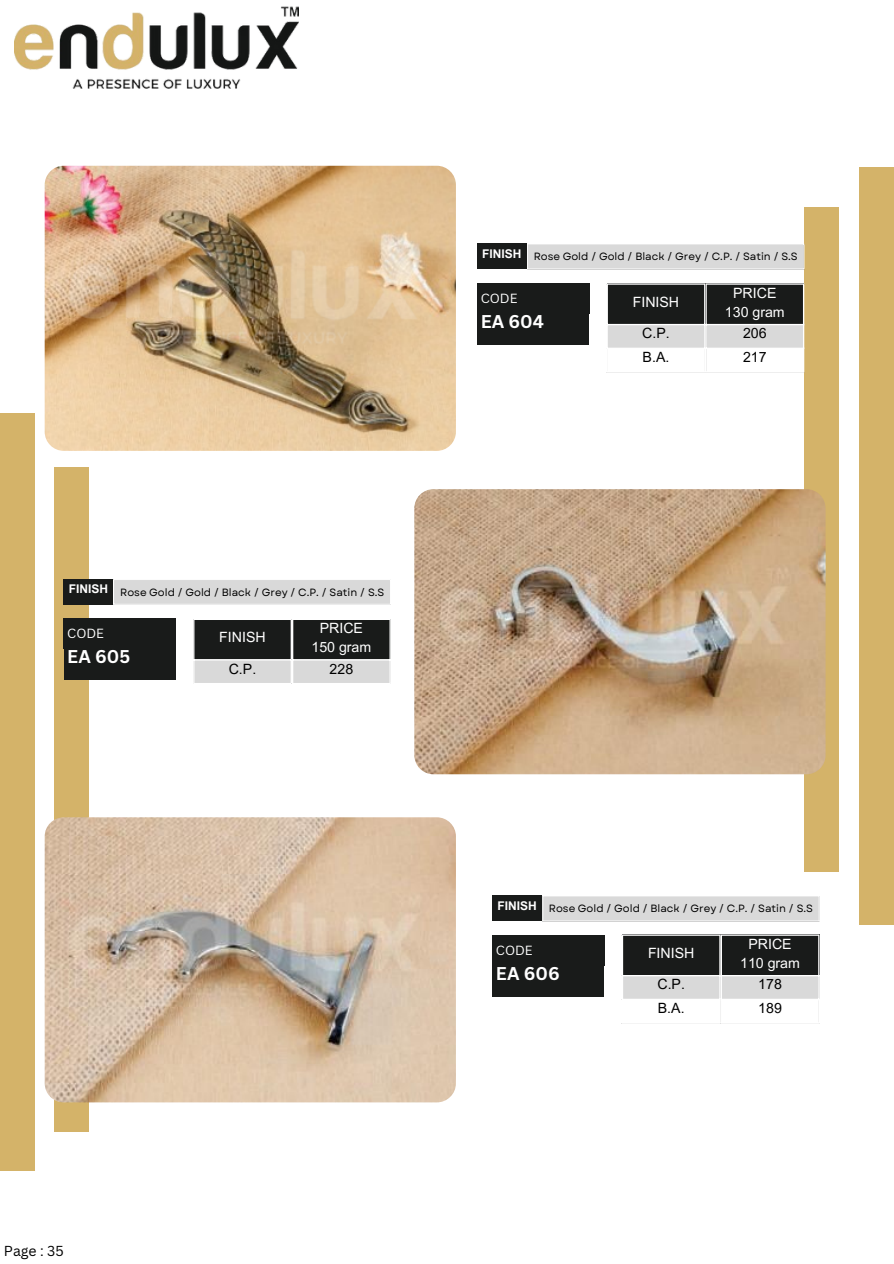
<style>
.page{position:relative;width:894px;height:1264px;background:#fff}
.page>*{position:absolute;margin:0;border:0;box-sizing:border-box;transform-origin:0 0}
.t1{font:700 18px "Canva Sans";color:#fff}
.t2{font:14.1px "Arial MT Pro";color:#fff}
.t3{font:14.1px "Arial MT Pro";color:#000}
.t4{font:14.1px "Canva Sans";color:#000}
.t5{font:12.9px "Canva Sans";color:#fff}
.t6{font:700 12px "Arial MT Pro";color:#fff}
.t7{font:10.5px "Garet";color:#000}
</style>
<div class="page">
<div style="left:858px;top:167px;width:35px;height:757px;background:#d4b369"></div>
<div style="left:804px;top:207px;width:34px;height:664px;background:#d4b369"></div>
<div style="left:0;top:413px;width:35px;height:757px;background:#d4b369"></div>
<div style="left:54px;top:467px;width:35px;height:663px;background:#d4b369"></div>
<img style="left:45px;top:166px;width:410px;height:285px;border-radius:19px">
<div style="left:477px;top:244px;width:49px;height:25px;background:#191b1a"></div>
<div style="left:527px;top:244px;width:277px;height:25px;background:#d9d9d9"></div>
<svg style="left:527px;top:245px;width:1px;height:24px"></svg>
<hr style="left:527px;top:244px;width:277px;height:1px;background:#fff">
<img style="left:414px;top:489px;width:411px;height:285px;border-radius:19px">
<img style="left:45px;top:817px;width:410px;height:285px;border-radius:19px">
<div style="left:477px;top:299px;width:112px;height:45px;background:#191b1a"></div>
<div style="left:477px;top:283px;width:112px;height:31px;background:#191b1a"></div>
<div style="left:64px;top:579px;width:49px;height:25px;background:#191b1a"></div>
<div style="left:114px;top:579px;width:276px;height:25px;background:#d9d9d9"></div>
<hr style="left:114px;top:579px;width:277px;height:1px;background:#fff">
<div style="left:64px;top:634px;width:112px;height:45px;background:#191b1a"></div>
<div style="left:64px;top:618px;width:112px;height:31px;background:#191b1a"></div>
<div style="left:492px;top:895px;width:50px;height:25px;background:#191b1a"></div>
<div style="left:542px;top:896px;width:277px;height:25px;background:#d9d9d9"></div>
<svg style="left:542px;top:896px;width:1px;height:24px"></svg>
<svg style="left:818px;top:896px;width:1px;height:24px"></svg>
<hr style="left:542px;top:920px;width:277px;height:1px;background:#fff">
<div style="left:492px;top:950px;width:112px;height:46px;background:#191b1a"></div>
<div style="left:492px;top:935px;width:112px;height:30px;background:#191b1a"></div>
<div style="left:606px;top:284px;width:98px;height:41px;background:#191b1a"></div>
<div style="left:606px;top:324px;width:98px;height:24px;background:#d9d9d9"></div>
<hr style="left:606px;top:285px;width:1px;height:86px;background:#fff">
<hr style="left:606px;top:283px;width:99px;height:2px;background:#fff">
<hr style="left:606px;top:324px;width:99px;height:1px;background:#fff">
<hr style="left:606px;top:347px;width:99px;height:2px;background:#fff">
<div style="left:705px;top:284px;width:98px;height:41px;background:#191b1a"></div>
<div style="left:705px;top:324px;width:98px;height:24px;background:#d9d9d9"></div>
<hr style="left:705px;top:285px;width:1px;height:86px;background:#fff">
<hr style="left:802px;top:285px;width:2px;height:86px;background:#fff">
<hr style="left:705px;top:283px;width:99px;height:2px;background:#fff">
<hr style="left:705px;top:324px;width:99px;height:1px;background:#fff">
<hr style="left:705px;top:347px;width:99px;height:2px;background:#fff">
<div style="left:193px;top:619px;width:98px;height:41px;background:#191b1a"></div>
<div style="left:193px;top:659px;width:98px;height:25px;background:#d9d9d9"></div>
<hr style="left:193px;top:620px;width:1px;height:63px;background:#fff">
<hr style="left:290px;top:620px;width:2px;height:63px;background:#fff">
<hr style="left:193px;top:618px;width:99px;height:2px;background:#fff">
<hr style="left:193px;top:659px;width:99px;height:1px;background:#fff">
<hr style="left:193px;top:683px;width:99px;height:1px;background:#fff">
<div style="left:292px;top:619px;width:98px;height:41px;background:#191b1a"></div>
<div style="left:292px;top:659px;width:98px;height:25px;background:#d9d9d9"></div>
<hr style="left:292px;top:620px;width:1px;height:63px;background:#fff">
<hr style="left:389px;top:620px;width:2px;height:63px;background:#fff">
<hr style="left:292px;top:618px;width:99px;height:2px;background:#fff">
<hr style="left:292px;top:659px;width:99px;height:1px;background:#fff">
<hr style="left:292px;top:683px;width:99px;height:1px;background:#fff">
<div style="left:622px;top:934px;width:98px;height:41px;background:#191b1a"></div>
<div style="left:622px;top:975px;width:98px;height:24px;background:#d9d9d9"></div>
<hr style="left:621px;top:935px;width:2px;height:87px;background:#fff">
<hr style="left:719px;top:935px;width:1px;height:87px;background:#fff">
<hr style="left:621px;top:934px;width:99px;height:1px;background:#fff">
<hr style="left:621px;top:975px;width:99px;height:1px;background:#fff">
<hr style="left:621px;top:998px;width:99px;height:2px;background:#fff">
<div style="left:720px;top:934px;width:98px;height:41px;background:#191b1a"></div>
<div style="left:720px;top:975px;width:98px;height:24px;background:#d9d9d9"></div>
<hr style="left:720px;top:935px;width:1px;height:87px;background:#fff">
<hr style="left:720px;top:934px;width:99px;height:1px;background:#fff">
<hr style="left:720px;top:975px;width:99px;height:1px;background:#fff">
<hr style="left:720px;top:998px;width:99px;height:2px;background:#fff">
<img style="left:15px;top:6px;width:283px;height:83px">
<h1 class="t6" style="left:69px;top:584px;width:41px">FINISH</h1>
<p class="t7" style="left:120px;top:584px;width:265px">Rose Gold / Gold / Black / Grey / C.P. / Satin / S.S</p>
<p class="t5" style="left:67px;top:624px;width:38px">CODE</p>
<p class="t1" style="left:67px;top:644px;width:64px">EA 605</p>
<p class="t2" style="left:219px;top:632px;width:48px">FINISH</p>
<p class="t3" style="left:229px;top:663px;width:29px">C.P.</p>
<p class="t2" style="left:319px;top:622px;width:45px">PRICE</p>
<p class="t2" style="left:311px;top:641px;width:61px">150 gram</p>
<p class="t3" style="left:329px;top:663px;width:25px">228</p>
<p class="t4" style="left:4px;top:1240px;width:61px">Page : 35</p>
<p class="t6" style="left:482px;top:249px;width:41px">FINISH</p>
<p class="t7" style="left:533px;top:249px;width:265px">Rose Gold / Gold / Black / Grey / C.P. / Satin / S.S</p>
<h2 class="t5" style="left:480px;top:289px;width:38px">CODE</h2>
<p class="t1" style="left:480px;top:309px;width:65px">EA 604</p>
<p class="t2" style="left:632px;top:297px;width:48px">FINISH</p>
<p class="t3" style="left:642px;top:328px;width:29px">C.P.</p>
<h2 class="t3" style="left:642px;top:352px;width:28px">B.A.</h2>
<h1 class="t2" style="left:733px;top:287px;width:45px">PRICE</h1>
<p class="t2" style="left:724px;top:306px;width:61px">130 gram</p>
<p class="t3" style="left:742px;top:328px;width:25px">206</p>
<p class="t3" style="left:742px;top:352px;width:25px">217</p>
<p class="t6" style="left:497px;top:901px;width:41px">FINISH</p>
<p class="t7" style="left:548px;top:901px;width:265px">Rose Gold / Gold / Black / Grey / C.P. / Satin / S.S</p>
<p class="t5" style="left:496px;top:940px;width:38px">CODE</p>
<p class="t1" style="left:496px;top:960px;width:65px">EA 606</p>
<p class="t2" style="left:647px;top:948px;width:48px">FINISH</p>
<p class="t3" style="left:657px;top:979px;width:29px">C.P.</p>
<p class="t3" style="left:657px;top:1002px;width:28px">B.A.</p>
<p class="t2" style="left:748px;top:938px;width:45px">PRICE</p>
<p class="t2" style="left:740px;top:957px;width:61px">110 gram</p>
<p class="t3" style="left:758px;top:979px;width:25px">178</p>
<h2 class="t3" style="left:758px;top:1002px;width:25px">189</h2>
</div>
